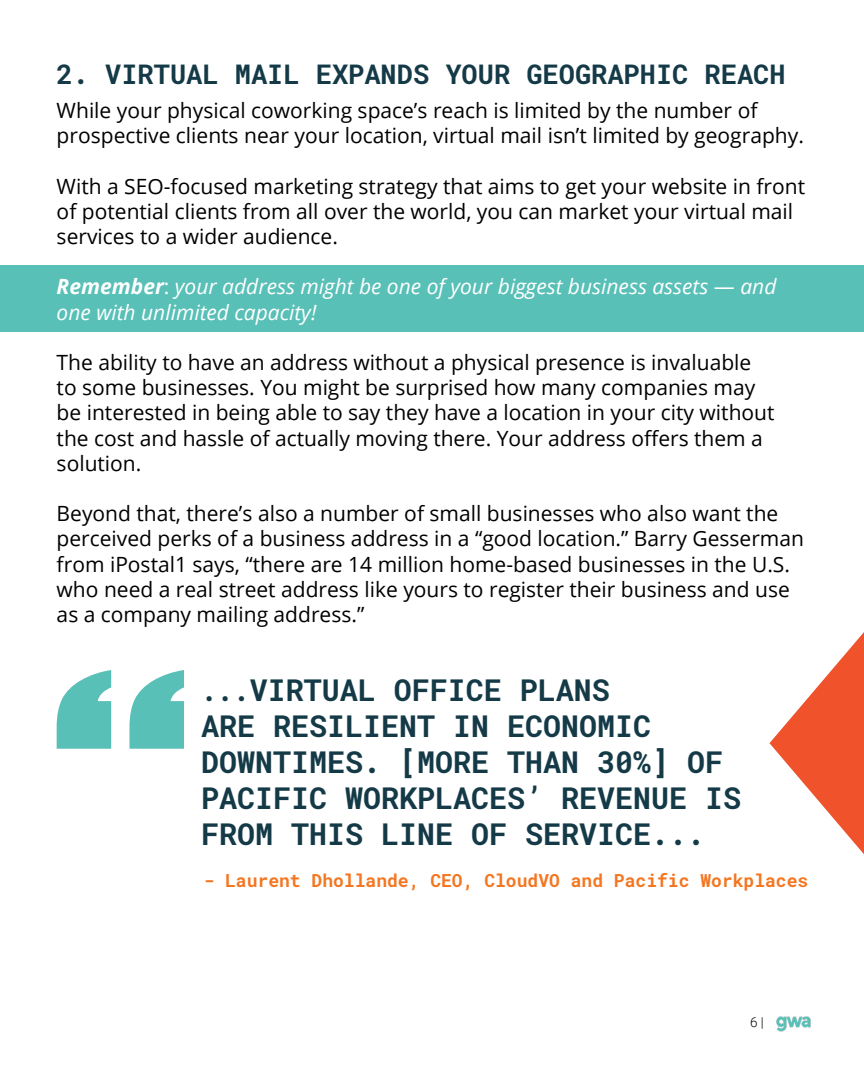
<style>
.page{position:relative;width:864px;height:1080px;background:#fff}
.page>*{position:absolute;margin:0;border:0;box-sizing:border-box;transform-origin:0 0}
.t1{font:700 30px/36px "Roboto Mono";color:#143a47}
.t2{font:700 27px "Roboto Mono";color:#143a47}
.t3{font:21px/25.2px "Open Sans";color:#000}
.t4{font:italic 21px/25.2px "Open Sans";color:#fff}
.t5{font:700 18px "Roboto Mono";color:#f47621}
.t6{font:300 13.5px "Roboto";color:#000}
.s1{font-weight:700}
.s2{font-style:normal}
.s3{font-size:27px}
</style>
<div class="page">
<img style="left:776px;top:1016px;width:35px;height:15px">
<div style="left:0;top:265px;width:864px;height:67px;background:#58c0b7"></div>
<svg style="left:57px;top:670px;width:127px;height:79px"></svg>
<svg style="left:770px;top:632px;width:94px;height:222px"></svg>
<p class="t2" style="left:57px;top:56px;width:731px">2. VIRTUAL MAIL EXPANDS YOUR GEOGRAPHIC REACH</p>
<p class="t3" style="left:57px;top:97px;width:749px">While your physical coworking space’s reach is limited by the number of prospective clients near your location, virtual mail isn’t limited by geography.</p>
<p class="t3" style="left:57px;top:173px;width:750px">With a SEO-focused marketing strategy that aims to get your website in front of potential clients from all over the world, you can market your virtual mail services to a wider audience.</p>
<p class="t4" style="left:57px;top:274px;width:721px"><span class="s1">Remember</span><span class="s2">:</span> your address might be one of your biggest business assets <span class="s2">—</span> and one with unlimited capacity!</p>
<p class="t3" style="left:57px;top:349px;width:719px">The ability to have an address without a physical presence is invaluable to some businesses. You might be surprised how many companies may be interested in being able to say they have a location in your city without the cost and hassle of actually moving there. Your address offers them a solution.</p>
<p class="t3" style="left:57px;top:500px;width:749px">Beyond that, there’s also a number of small businesses who also want the perceived perks of a business address in a “good location.” Barry Gesserman from iPostal1 says, “there are 14 million home-based businesses in the U.S. who need a real street address like yours to register their business and use as a company mailing address.”</p>
<h1 class="t1" style="left:201px;top:672px;width:542px"><span class="s3">...</span>VIRTUAL OFFICE PLANS<br>ARE RESILIENT IN ECONOMIC<br>DOWNTIMES. [MORE THAN 30%] OF<br>PACIFIC WORKPLACES’ REVENUE IS<br>FROM THIS LINE OF SERVICE...</h1>
<p class="t5" style="left:204px;top:868px;width:606px">- Laurent Dhollande, CEO, CloudVO and Pacific Workplaces</p>
<p class="t6" style="left:750px;top:1012px;width:15px">6 |</p>
</div>
